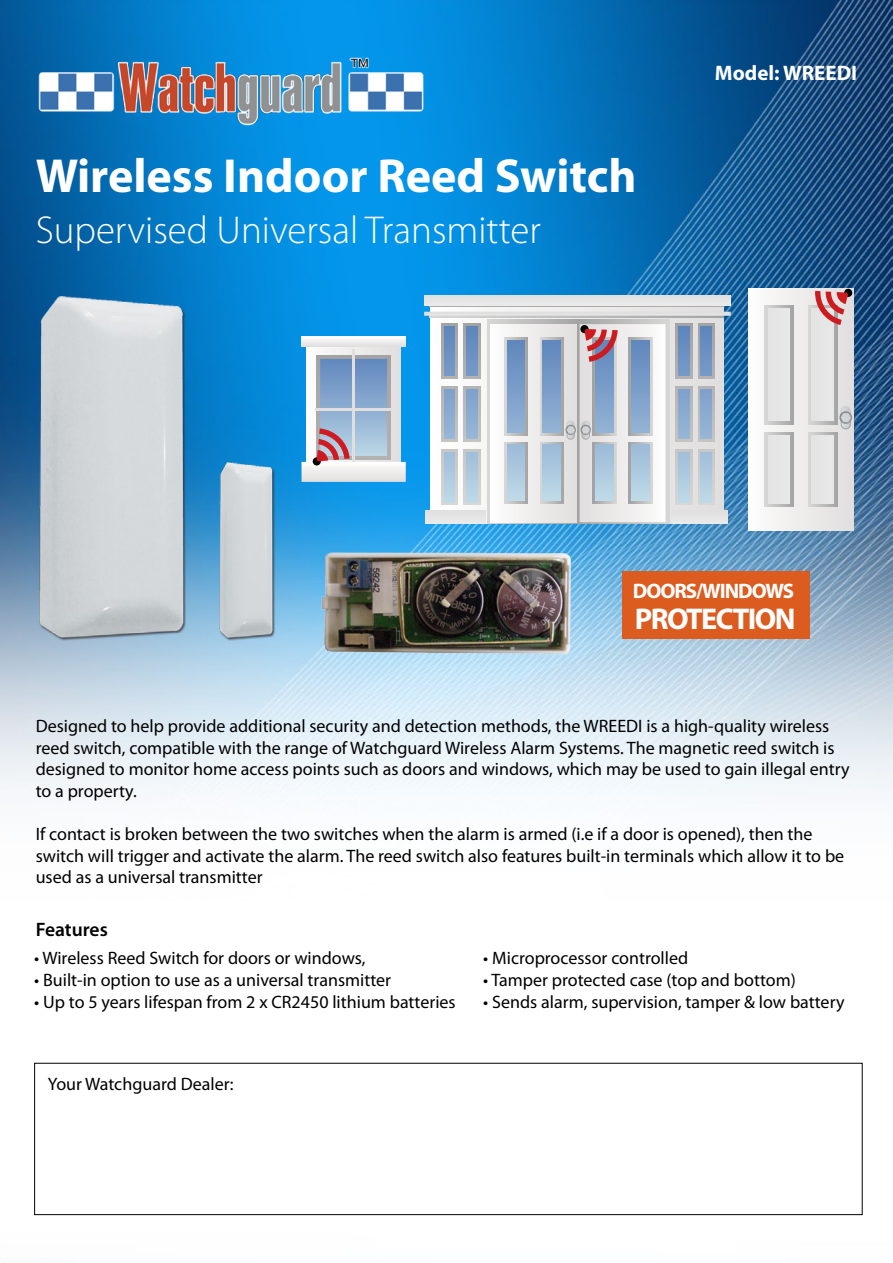
<style>
.page{position:relative;width:893px;height:1263px;background:#fff}
.page>*{position:absolute;margin:0;border:0;box-sizing:border-box;transform-origin:0 0}
.t1{font:700 48px "Myriad Pro";color:#fff}
.t2{font:300 39px "Myriad Pro";color:#fff}
.t3{font:700 30.15px "Myriad Pro";letter-spacing:-.05em;color:#fff}
.t4{font:700 21px "Myriad Pro";letter-spacing:-.05em;color:#fff}
.t5{font:700 21px "Myriad Pro";color:#fff}
.t6{font:600 19.5px "Myriad Pro";color:#000}
.t7{font:18px/21.6px "Myriad Pro";color:#000}
</style>
<div class="page">
<img style="left:0;top:0;width:893px;height:1216px">
<img style="left:36px;top:49px;width:395px;height:79px">
<div style="left:35px;top:1063px;width:827px;height:151px;background:#fff"></div>
<div style="left:34px;top:1063px;width:829px;height:152px;border:1px solid #000"></div>
<img style="left:18px;top:279px;width:273px;height:379px">
<div style="left:307px;top:345px;width:94px;height:125px;background:linear-gradient(to right,#fdfcfc,#d9d7d7)"></div>
<div style="left:317px;top:355px;width:73px;height:104px;background:#a6a7a8"></div>
<div style="left:320px;top:359px;width:67px;height:97px;background:linear-gradient(to bottom,#6086bd,#bad5e5)"></div>
<hr style="left:352px;top:349px;width:3px;height:121px;background:#e0dede">
<div style="left:301px;top:462px;width:105px;height:20px;background:linear-gradient(to bottom,#fdfdfc,#e2e0e0)"></div>
<div style="left:301px;top:337px;width:105px;height:9px;background:#efeeee"></div>
<hr style="left:316px;top:408px;width:75px;height:3px;background:#e0dede">
<svg style="left:430px;top:307px;width:293px;height:216px"></svg>
<svg style="left:675px;top:324px;width:17px;height:55px"></svg>
<div style="left:678px;top:327px;width:11px;height:49px;background:#6b90c2"></div>
<svg style="left:675px;top:387px;width:17px;height:55px"></svg>
<div style="left:678px;top:390px;width:11px;height:49px;background:#8bacd1"></div>
<svg style="left:675px;top:450px;width:17px;height:55px"></svg>
<svg style="left:678px;top:453px;width:11px;height:49px"></svg>
<svg style="left:698px;top:324px;width:17px;height:55px"></svg>
<div style="left:701px;top:327px;width:11px;height:49px;background:#6b90c2"></div>
<svg style="left:698px;top:387px;width:17px;height:55px"></svg>
<div style="left:701px;top:390px;width:11px;height:49px;background:#8bacd1"></div>
<svg style="left:698px;top:450px;width:17px;height:55px"></svg>
<svg style="left:701px;top:453px;width:11px;height:49px"></svg>
<div style="left:441px;top:324px;width:17px;height:55px;background:#abaaac"></div>
<div style="left:444px;top:327px;width:11px;height:49px;background:#6b90c2"></div>
<div style="left:441px;top:387px;width:17px;height:55px;background:#bdbcbd"></div>
<div style="left:444px;top:390px;width:11px;height:49px;background:#8bacd1"></div>
<svg style="left:441px;top:450px;width:17px;height:55px"></svg>
<svg style="left:444px;top:453px;width:11px;height:49px"></svg>
<svg style="left:464px;top:324px;width:16px;height:55px"></svg>
<div style="left:467px;top:327px;width:10px;height:49px;background:#6b90c2"></div>
<svg style="left:464px;top:387px;width:16px;height:55px"></svg>
<div style="left:467px;top:390px;width:10px;height:49px;background:#8bacd1"></div>
<svg style="left:464px;top:450px;width:16px;height:55px"></svg>
<svg style="left:467px;top:453px;width:10px;height:49px"></svg>
<div style="left:430px;top:297px;width:293px;height:10px;background:#eaeaea"></div>
<div style="left:424px;top:295px;width:307px;height:10px;background:#e4e4e4"></div>
<div style="left:426px;top:511px;width:60px;height:12px;background:#e4e4e4"></div>
<div style="left:671px;top:511px;width:56px;height:12px;background:#e4e4e4"></div>
<svg style="left:430px;top:316px;width:293px;height:2px"></svg>
<hr style="left:424px;top:312px;width:307px;height:4px;background:#e1e1e1">
<div style="left:487px;top:320px;width:92px;height:203px;background:linear-gradient(to right,#d7d7d6,#a5a4a5)"></div>
<svg style="left:491px;top:324px;width:86px;height:198px"></svg>
<svg style="left:504px;top:338px;width:24px;height:97px"></svg>
<div style="left:507px;top:340px;width:18px;height:93px;background:linear-gradient(to bottom,#5f86bc,#94b3d4)"></div>
<div style="left:540px;top:338px;width:23px;height:97px;background:linear-gradient(to bottom,#5e85bc,#95b3d5)"></div>
<div style="left:543px;top:340px;width:18px;height:93px;background:linear-gradient(to bottom,#5f86bc,#94b3d4)"></div>
<svg style="left:504px;top:442px;width:24px;height:61px"></svg>
<div style="left:507px;top:445px;width:18px;height:55px;background:linear-gradient(to bottom,#9bbad8,#bfdae7)"></div>
<div style="left:540px;top:442px;width:23px;height:61px;background:linear-gradient(to bottom,#9ab8d7,#c1dce8)"></div>
<div style="left:543px;top:445px;width:18px;height:55px;background:linear-gradient(to bottom,#9bbad8,#bfdae7)"></div>
<svg style="left:567px;top:420px;width:8px;height:20px"></svg>
<svg style="left:567px;top:421px;width:7px;height:18px"></svg>
<div style="left:578px;top:320px;width:91px;height:203px;background:linear-gradient(to right,#a4a3a4,#d6d6d5)"></div>
<svg style="left:580px;top:324px;width:85px;height:198px"></svg>
<div style="left:629px;top:338px;width:23px;height:97px;background:linear-gradient(to bottom,#5e85bc,#95b3d5)"></div>
<div style="left:632px;top:340px;width:17px;height:93px;background:linear-gradient(to bottom,#5f86bc,#94b3d4)"></div>
<svg style="left:593px;top:362px;width:23px;height:73px"></svg>
<svg style="left:596px;top:362px;width:17px;height:71px"></svg>
<div style="left:629px;top:442px;width:23px;height:61px;background:linear-gradient(to bottom,#9ab8d7,#c1dce8)"></div>
<div style="left:632px;top:445px;width:17px;height:55px;background:linear-gradient(to bottom,#9bbad8,#bfdae7)"></div>
<div style="left:593px;top:442px;width:23px;height:61px;background:linear-gradient(to bottom,#9ab8d7,#c1dce8)"></div>
<div style="left:596px;top:445px;width:17px;height:55px;background:linear-gradient(to bottom,#9bbad8,#bfdae7)"></div>
<svg style="left:582px;top:420px;width:8px;height:20px"></svg>
<div style="left:582px;top:421px;width:7px;height:18px;background:#cacbcd;border-radius:3px"></div>
<svg style="left:565px;top:425px;width:26px;height:10px"></svg>
<svg style="left:748px;top:288px;width:105px;height:242px"></svg>
<div style="left:765px;top:305px;width:28px;height:119px;background:linear-gradient(to right,#d6d6d5,#a8a7a8)"></div>
<div style="left:768px;top:308px;width:22px;height:113px;background:#e5e6e5"></div>
<div style="left:809px;top:305px;width:28px;height:119px;background:linear-gradient(to right,#dbdbda,#a6a5a6)"></div>
<div style="left:812px;top:308px;width:22px;height:113px;background:#e5e6e5"></div>
<div style="left:765px;top:432px;width:28px;height:75px;background:linear-gradient(to right,#d6d6d5,#a8a7a8)"></div>
<div style="left:768px;top:436px;width:22px;height:68px;background:#e5e6e5"></div>
<div style="left:809px;top:432px;width:28px;height:75px;background:linear-gradient(to right,#dbdbd9,#a6a5a6)"></div>
<div style="left:812px;top:436px;width:22px;height:68px;background:#e5e6e5"></div>
<svg style="left:841px;top:406px;width:10px;height:23px"></svg>
<div style="left:842px;top:407px;width:8px;height:21px;background:#d0d1d3;border-radius:4px"></div>
<svg style="left:839px;top:411px;width:13px;height:13px"></svg>
<svg style="left:313px;top:457px;width:8px;height:8px"></svg>
<svg style="left:317px;top:428px;width:33px;height:33px"></svg>
<svg style="left:580px;top:325px;width:9px;height:8px"></svg>
<svg style="left:585px;top:329px;width:33px;height:33px"></svg>
<svg style="left:844px;top:288px;width:9px;height:9px"></svg>
<svg style="left:814px;top:291px;width:34px;height:34px"></svg>
<img style="left:320px;top:542px;width:253px;height:127px">
<div style="left:623px;top:571px;width:187px;height:68px;background:#db5c1e"></div>
<h1 class="t1" style="left:36px;top:144px;width:603px">Wireless Indoor Reed Switch</h1>
<h2 class="t2" style="left:36px;top:206px;width:507px">Supervised Universal Transmitter</h2>
<p class="t5" style="left:715px;top:59px;width:144px">Model: WREEDI</p>
<p class="t4" style="left:633px;top:577px;width:163px">DOORS/WINDOWS</p>
<h3 class="t3" style="left:635px;top:599px;width:162px">PROTECTION</h3>
<p class="t7" style="left:36px;top:715px;width:815px">Designed to help provide additional security and detection methods, the WREEDI is a high-quality wireless reed switch, compatible with the range of Watchguard Wireless Alarm Systems. The magnetic reed switch is designed to monitor home access points such as doors and windows, which may be used to gain illegal entry to a property.</p>
<p class="t7" style="left:36px;top:823px;width:810px">If contact is broken between the two switches when the alarm is armed (i.e if a door is opened), then the switch will trigger and activate the alarm. The reed switch also features built-in terminals which allow it to be used as a universal transmitter</p>
<p class="t6" style="left:36px;top:917px;width:74px">Features</p>
<p class="t7" style="left:34px;top:947px;width:333px">• Wireless Reed Switch for doors or windows,</p>
<p class="t7" style="left:34px;top:969px;width:358px">• Built-in option to use as a universal transmitter</p>
<p class="t7" style="left:34px;top:990px;width:423px">• Up to 5 years lifespan from 2 x CR2450 lithium batteries</p>
<p class="t7" style="left:48px;top:1073px;width:187px">Your Watchguard Dealer:</p>
<p class="t7" style="left:483px;top:947px;width:207px">• Microprocessor controlled</p>
<p class="t7" style="left:483px;top:969px;width:314px">• Tamper protected case (top and bottom)</p>
<p class="t7" style="left:483px;top:990px;width:363px">• Sends alarm, supervision, tamper &amp; low battery</p>
</div>
